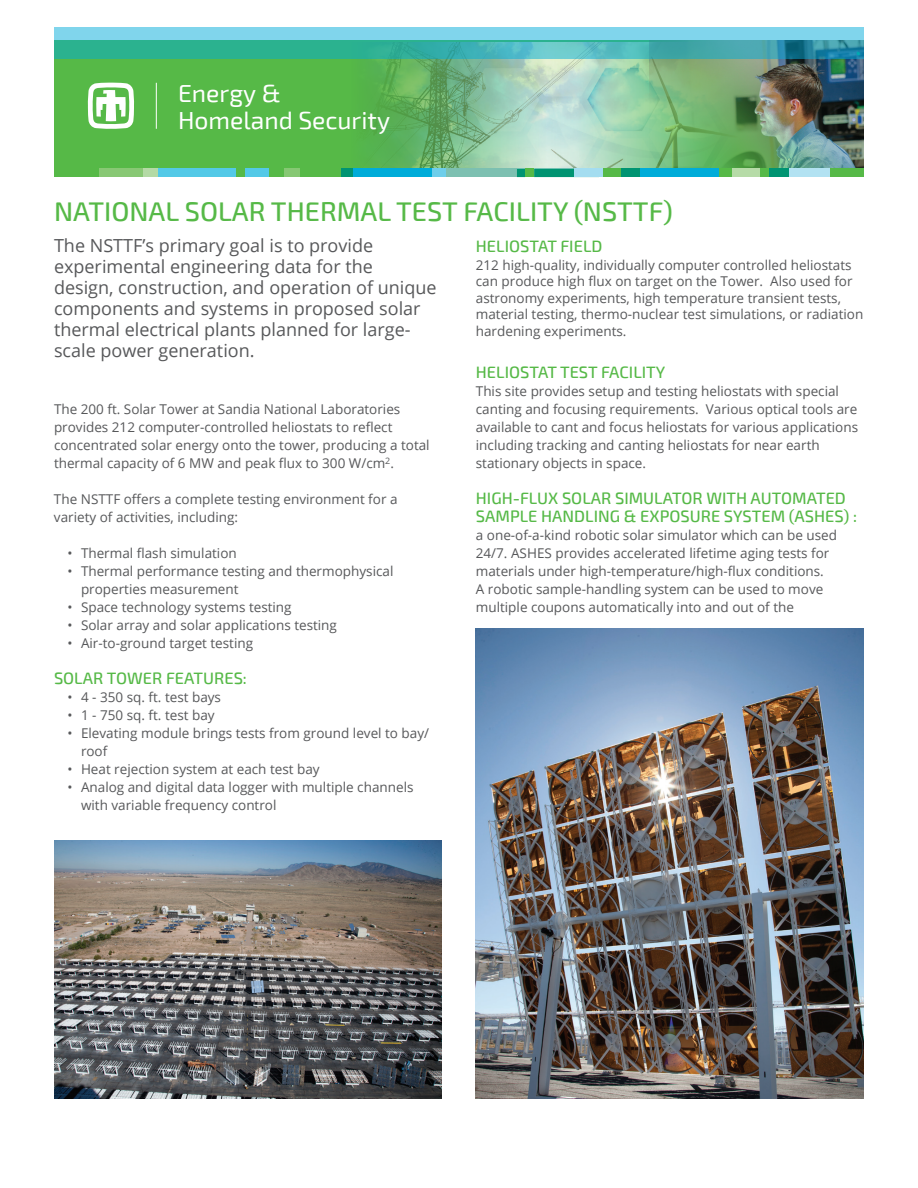
<style>
.page{position:relative;width:918px;height:1188px;background:#fff}
.page>*{position:absolute;margin:0;border:0;box-sizing:border-box;transform-origin:0 0}
.t1{font:500 27px "Exo 2";color:#56b947}
.t2{font:24.75px/26.8px "Exo 2";color:#fff}
.t3{font:18px/21px "Open Sans";color:#57585a}
.t4{font:500 16.5px/18px "Exo 2";color:#56b947}
.t5{font:13.5px/18px "Open Sans";color:#57585a}
</style>
<div class="page">
<div style="left:54px;top:40px;width:810px;height:128px;background:#56b947"></div>
<img style="left:351px;top:58px;width:298px;height:110px">
<img style="left:649px;top:58px;width:215px;height:110px">
<svg style="left:88px;top:83px;width:46px;height:46px"></svg>
<svg style="left:54px;top:27px;width:810px;height:31px;background:#55bdc0"></svg>
<div style="left:54px;top:168px;width:89px;height:9px;background:#56b947"></div>
<div style="left:100px;top:168px;width:43px;height:9px;background:#88c874"></div>
<div style="left:446px;top:168px;width:71px;height:9px;background:#7dc0b1"></div>
<div style="left:143px;top:168px;width:15px;height:9px;background:#b4daa5"></div>
<div style="left:431px;top:168px;width:15px;height:9px;background:#6eceea"></div>
<div style="left:158px;top:168px;width:111px;height:9px;background:#53c9e7"></div>
<div style="left:341px;top:168px;width:91px;height:9px;background:#00acd9"></div>
<div style="left:300px;top:168px;width:41px;height:9px;background:#56b947"></div>
<div style="left:341px;top:168px;width:12px;height:9px;background:#009472"></div>
<div style="left:236px;top:168px;width:9px;height:9px;background:#56b947"></div>
<div style="left:621px;top:168px;width:20px;height:9px;background:#009472"></div>
<div style="left:789px;top:168px;width:75px;height:9px;background:#b2e2f2"></div>
<div style="left:284px;top:168px;width:16px;height:9px;background:#86c873"></div>
<div style="left:769px;top:168px;width:20px;height:9px;background:#009472"></div>
<svg style="left:517px;top:168px;width:57px;height:9px"></svg>
<div style="left:525px;top:168px;width:9px;height:9px;background:#56b947"></div>
<div style="left:602px;top:168px;width:19px;height:9px;background:#56b947"></div>
<div style="left:759px;top:168px;width:10px;height:9px;background:#56b947"></div>
<div style="left:641px;top:168px;width:91px;height:9px;background:#00acd9"></div>
<div style="left:720px;top:168px;width:12px;height:9px;background:#56b947"></div>
<div style="left:732px;top:168px;width:27px;height:9px;background:#b6dba7"></div>
<div style="left:831px;top:168px;width:33px;height:9px;background:#56b947"></div>
<div style="left:269px;top:168px;width:15px;height:9px;background:#56b947"></div>
<div style="left:574px;top:168px;width:28px;height:9px;background:#a4ddf0"></div>
<img style="left:476px;top:629px;width:388px;height:469px">
<img style="left:54px;top:840px;width:387px;height:258px">
<h2 class="t2" style="left:178px;top:80px;width:213px">Energy &amp;<br>Homeland Security</h2>
<h1 class="t1" style="left:54px;top:195px;width:620px">NATIONAL SOLAR THERMAL TEST FACILITY (NSTTF)</h1>
<p class="t3" style="left:54px;top:235px;width:384px">The NSTTF’s primary goal is to provide experimental engineering data for the design, construction, and operation of unique components and systems in proposed solar thermal electrical plants planned for large&shy;scale power generation.</p>
<p class="t5" style="left:54px;top:400px;width:377px">The 200 ft. Solar Tower at Sandia National Laboratories provides 212 computer-controlled heliostats to reflect concentrated solar energy onto the tower, producing a total thermal capacity of 6 MW and peak flux to 300 W/cm<sup>2</sup>.</p>
<p class="t5" style="left:54px;top:490px;width:345px">The NSTTF offers a complete testing environment for a variety of activities, including:</p>
<p class="t5" style="left:68px;top:544px;width:171px">• Thermal flash simulation</p>
<p class="t5" style="left:81px;top:562px;width:314px;text-indent:-14px">• Thermal performance testing and thermophysical properties measurement</p>
<p class="t5" style="left:68px;top:598px;width:226px">• Space technology systems testing</p>
<p class="t5" style="left:68px;top:616px;width:271px">• Solar array and solar applications testing</p>
<p class="t5" style="left:68px;top:634px;width:187px">• Air-to-ground target testing</p>
<p class="t4" style="left:54px;top:670px;width:194px">SOLAR TOWER FEATURES:</p>
<p class="t5" style="left:68px;top:688px;width:155px">• 4 - 350 sq. ft. test bays</p>
<p class="t5" style="left:68px;top:706px;width:149px">• 1 - 750 sq. ft. test bay</p>
<p class="t5" style="left:81px;top:724px;width:350px;text-indent:-14px">• Elevating module brings tests from ground level to bay/ roof</p>
<p class="t5" style="left:68px;top:760px;width:254px">• Heat rejection system at each test bay</p>
<p class="t5" style="left:81px;top:778px;width:334px;text-indent:-14px">• Analog and digital data logger with multiple channels with variable frequency control</p>
<p class="t4" style="left:476px;top:238px;width:128px">HELIOSTAT FIELD</p>
<p class="t5" style="left:476px;top:257px;width:389px;line-height:16.5px">212 high-quality, individually computer controlled heliostats can produce high flux on target on the Tower. Also used for astronomy experiments, high temperature transient tests, material testing, thermo-nuclear test simulations, or radiation hardening experiments.</p>
<p class="t4" style="left:476px;top:364px;width:191px">HELIOSTAT TEST FACILITY</p>
<p class="t5" style="left:476px;top:382px;width:384px">This site provides setup and testing heliostats with special canting and focusing requirements. Various optical tools are available to cant and focus heliostats for various applications including tracking and canting heliostats for near earth stationary objects in space.</p>
<p class="t4" style="left:476px;top:490px;width:383px">HIGH-FLUX SOLAR SIMULATOR WITH AUTOMATED<br>SAMPLE HANDLING &amp; EXPOSURE SYSTEM (ASHES) :</p>
<p class="t5" style="left:476px;top:526px;width:363px">a one-of-a-kind robotic solar simulator which can be used 24/7. ASHES provides accelerated lifetime aging tests for materials under high-temperature/high-flux conditions.<br>A robotic sample-handling system can be used to move multiple coupons automatically into and out of the</p>
</div>
